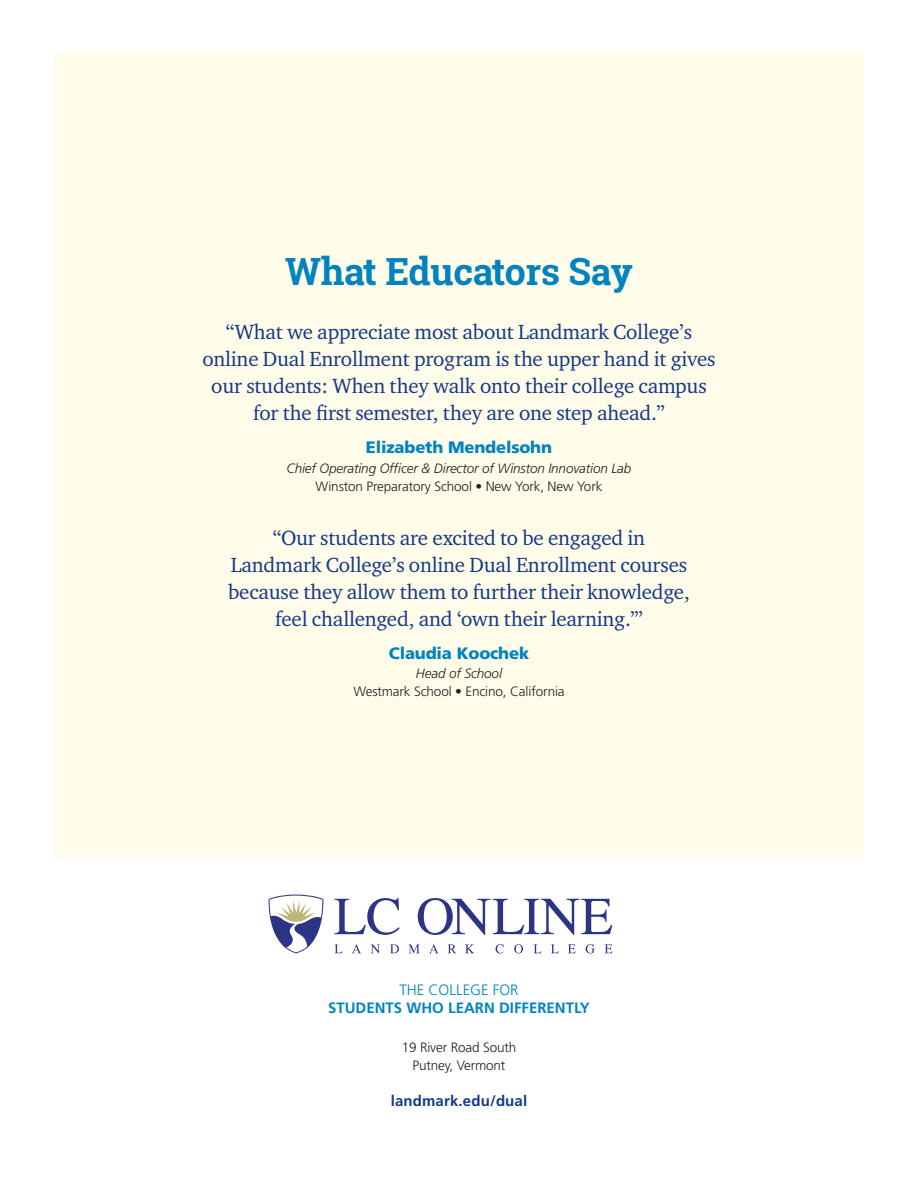
<style>
.page{position:relative;width:918px;height:1188px;background:#fff}
.page>*{position:absolute;margin:0;border:0;box-sizing:border-box;transform-origin:0 0}
.t1{font:700 37.5px "Roboto Slab";letter-spacing:-.01em;color:#0083bf}
.t2{font:21px/27px "Charter ITC";letter-spacing:-.01em;color:#153889;text-align:center}
.t3{font:900 16.5px "Frutiger";letter-spacing:-.01em;color:#0083bf}
.t4{font:700 15px "Frutiger";color:#0083bf}
.t5{font:700 15px "Frutiger";letter-spacing:.01em;color:#153889}
.t6{font:300 15px "Frutiger";color:#0083bf}
.t7{font:300 13.5px/18px "Frutiger";letter-spacing:-.01em;color:#231f20;text-align:center}
.t8{font:italic 300 13.5px "Frutiger";letter-spacing:-.01em;color:#231f20}
</style>
<div class="page">
<div style="left:54px;top:54px;width:810px;height:804px;background:#fffde9"></div>
<svg style="left:335px;top:898px;width:65px;height:37px"></svg>
<svg style="left:418px;top:898px;width:194px;height:37px"></svg>
<svg style="left:335px;top:944px;width:7px;height:9px"></svg>
<svg style="left:352px;top:944px;width:9px;height:9px"></svg>
<svg style="left:371px;top:944px;width:9px;height:9px"></svg>
<svg style="left:390px;top:944px;width:9px;height:9px"></svg>
<svg style="left:408px;top:944px;width:12px;height:9px"></svg>
<svg style="left:429px;top:944px;width:9px;height:9px"></svg>
<svg style="left:448px;top:944px;width:8px;height:9px"></svg>
<svg style="left:465px;top:944px;width:9px;height:9px"></svg>
<svg style="left:496px;top:944px;width:8px;height:9px"></svg>
<svg style="left:514px;top:944px;width:9px;height:9px"></svg>
<svg style="left:534px;top:944px;width:7px;height:9px"></svg>
<svg style="left:551px;top:944px;width:8px;height:9px"></svg>
<svg style="left:568px;top:944px;width:8px;height:9px"></svg>
<svg style="left:586px;top:944px;width:9px;height:9px"></svg>
<svg style="left:605px;top:944px;width:7px;height:9px"></svg>
<svg style="left:268px;top:894px;width:56px;height:60px"></svg>
<h1 class="t1" style="left:285px;top:246px;width:350px">What Educators Say</h1>
<p class="t2" style="left:202px;top:318px;width:515px">“What we appreciate most about Landmark College’s online Dual Enrollment program is the upper hand it gives our students: When they walk onto their college campus for the first semester, they are one step ahead.”</p>
<p class="t3" style="left:366px;top:438px;width:188px">Elizabeth Mendelsohn</p>
<p class="t8" style="left:287px;top:460px;width:346px">Chief Operating Officer &amp; Director of Winston Innovation Lab</p>
<p class="t7" style="left:316px;top:477px;width:288px">Winston Preparatory School • New York, New York</p>
<p class="t2" style="left:228px;top:524px;width:463px">“Our students are excited to be engaged in Landmark College’s online Dual Enrollment courses because they allow them to further their knowledge, feel challenged, and ‘own their learning.’”</p>
<p class="t3" style="left:389px;top:643px;width:142px">Claudia Koochek</p>
<p class="t8" style="left:416px;top:666px;width:88px">Head of School</p>
<p class="t7" style="left:353px;top:683px;width:213px">Westmark School • Encino, California</p>
<p class="t6" style="left:399px;top:981px;width:121px">THE COLLEGE FOR</p>
<p class="t4" style="left:328px;top:999px;width:263px">STUDENTS WHO LEARN DIFFERENTLY</p>
<p class="t7" style="left:402px;top:1039px;width:116px">19 River Road South<br>Putney, Vermont</p>
<p class="t5" style="left:391px;top:1092px;width:138px">landmark.edu/dual</p>
</div>
